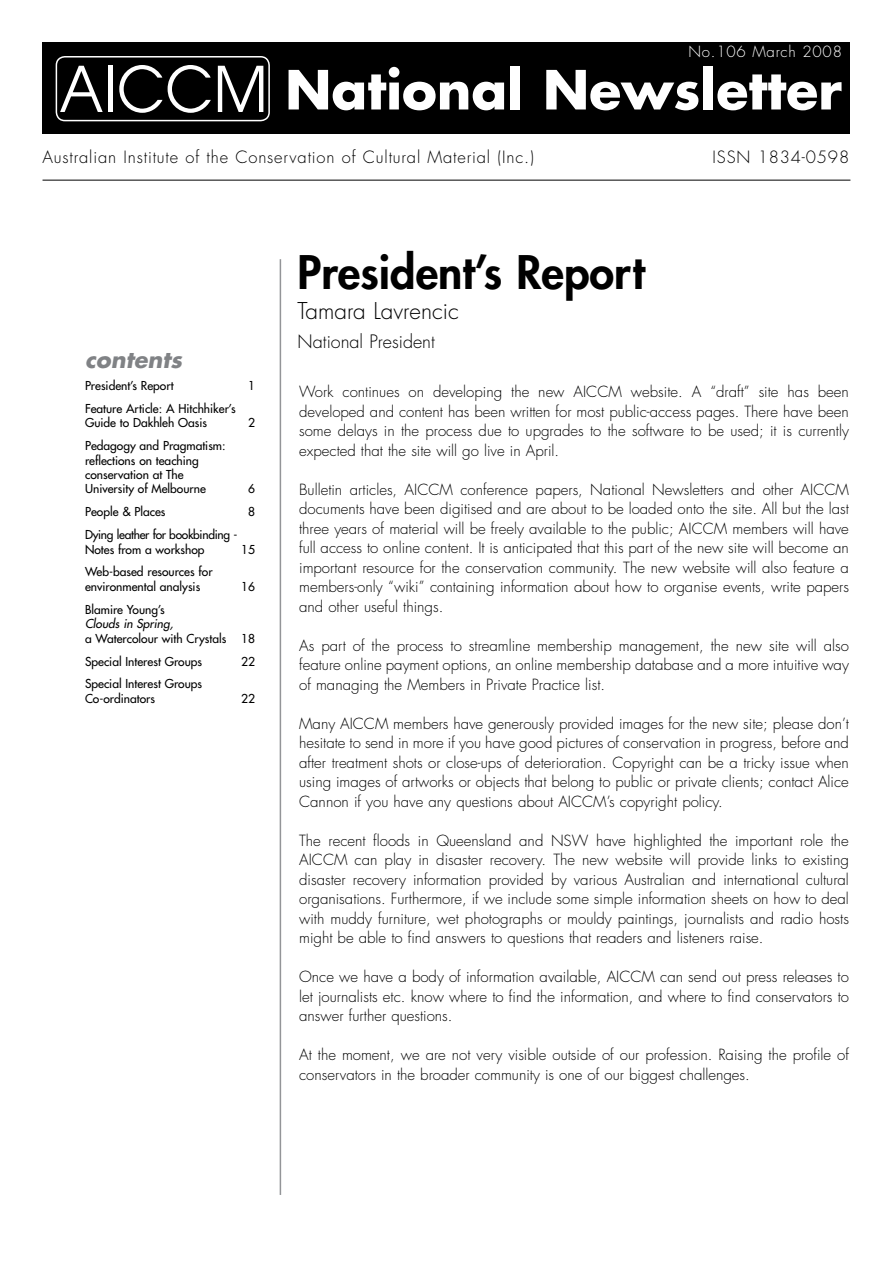
<style>
.page{position:relative;width:893px;height:1263px;background:#fff}
.page>*{position:absolute;margin:0;border:0;box-sizing:border-box;transform-origin:0 0}
.t1{font:700 52.5px "Futura";color:#fff}
.t2{font:800 45px "Futura";color:#000}
.t3{font:300 22.5px "Futura";color:#000}
.t4{font:italic 700 22.5px "Futura";color:#808285}
.t5{font:300 18px "Futura";color:#000}
.t6{font:300 16.5px "Futura";letter-spacing:.05em;color:#000}
.t7{font:300 15px/19.5px "Futura";color:#000;text-align:justify}
.t8{font:300 15px "Futura";letter-spacing:.05em;color:#fff}
.t9{font:12px/14.4px "Futura";color:#000}
.t10{font:12px/14.4px "Futura";letter-spacing:-.025em;color:#000}
.t11{font:italic 12px "Futura";color:#000}
</style>
<div class="page">
<div style="left:43px;top:43px;width:807px;height:91px;background:#000"></div>
<hr style="left:43px;top:180px;width:807px;height:1px;background:#000">
<hr style="left:280px;top:259px;width:1px;height:936px;background:#939598">
<div style="left:56px;top:56px;width:214px;height:65px;border:2px solid #fff;border-radius:9px"></div>
<svg style="left:59px;top:62px;width:210px;height:54px"></svg>
<p class="t8" style="left:689px;top:42px;width:155px">No.106 March 2008</p>
<h1 class="t1" style="left:285px;top:53px;width:558px">National Newsletter</h1>
<p class="t6" style="left:43px;top:146px;width:493px">Australian Institute of the Conservation of Cultural Material (Inc.)</p>
<p class="t6" style="left:713px;top:146px;width:138px">ISSN 1834-0598</p>
<h3 class="t4" style="left:85px;top:344px;width:98px">contents</h3>
<p class="t9" style="left:85px;top:378px;width:90px">President’s Report</p>
<p class="t9" style="left:248px;top:378px;width:8px">1</p>
<p class="t9" style="left:85px;top:401px;width:152px">Feature Article: A Hitchhiker’s<br>Guide to Dakhleh Oasis</p>
<p class="t9" style="left:248px;top:415px;width:8px">2</p>
<p class="t9" style="left:85px;top:438px;width:142px">Pedagogy and Pragmatism: reflections on teaching conservation at The<br>University of Melbourne</p>
<p class="t9" style="left:248px;top:482px;width:8px">6</p>
<p class="t9" style="left:85px;top:504px;width:82px">People &amp; Places</p>
<p class="t9" style="left:248px;top:504px;width:8px">8</p>
<p class="t10" style="left:85px;top:527px;width:154px">Dying leather for bookbinding -<br>Notes from a workshop</p>
<p class="t9" style="left:241px;top:542px;width:15px">15</p>
<p class="t9" style="left:85px;top:565px;width:129px">Web-based resources for environmental analysis</p>
<p class="t9" style="left:241px;top:579px;width:15px">16</p>
<p class="t9" style="left:85px;top:602px;width:81px">Blamire Young’s</p>
<p class="t11" style="left:85px;top:616px;width:90px">Clouds in Spring,</p>
<p class="t9" style="left:85px;top:627px;width:172px;line-height:23px">a Watercolour with Crystals 18<br>Special Interest Groups</p>
<p class="t9" style="left:241px;top:654px;width:15px">22</p>
<p class="t9" style="left:85px;top:677px;width:119px">Special Interest Groups<br>Co-ordinators</p>
<p class="t9" style="left:241px;top:691px;width:15px">22</p>
<h2 class="t2" style="left:298px;top:243px;width:349px">President’s Report</h2>
<h3 class="t3" style="left:298px;top:296px;width:163px">Tamara Lavrencic</h3>
<p class="t5" style="left:298px;top:330px;width:139px">National President</p>
<p class="t7" style="left:299px;top:382px;width:551px">Work continues on developing the new AICCM website. A “draft” site has been developed and content has been written for most public-access pages. There have been some delays in the process due to upgrades to the software to be used; it is currently expected that the site will go live in April.</p>
<p class="t7" style="left:299px;top:480px;width:551px">Bulletin articles, AICCM conference papers, National Newsletters and other AICCM documents have been digitised and are about to be loaded onto the site. All but the last three years of material will be freely available to the public; AICCM members will have full access to online content. It is anticipated that this part of the new site will become an important resource for the conservation community. The new website will also feature a members-only “wiki” containing information about how to organise events, write papers and other useful things.</p>
<p class="t7" style="left:299px;top:636px;width:551px">As part of the process to streamline membership management, the new site will also feature online payment options, an online membership database and a more intuitive way of managing the Members in Private Practice list.</p>
<p class="t7" style="left:299px;top:714px;width:551px">Many AICCM members have generously provided images for the new site; please don’t hesitate to send in more if you have good pictures of conservation in progress, before and after treatment shots or close-ups of deterioration. Copyright can be a tricky issue when using images of artworks or objects that belong to public or private clients; contact Alice Cannon if you have any questions about AICCM’s copyright policy.</p>
<p class="t7" style="left:299px;top:831px;width:551px">The recent floods in Queensland and NSW have highlighted the important role the AICCM can play in disaster recovery. The new website will provide links to existing disaster recovery information provided by various Australian and international cultural organisations. Furthermore, if we include some simple information sheets on how to deal with muddy furniture, wet photographs or mouldy paintings, journalists and radio hosts might be able to find answers to questions that readers and listeners raise.</p>
<p class="t7" style="left:299px;top:967px;width:551px">Once we have a body of information available, AICCM can send out press releases to let journalists etc. know where to find the information, and where to find conservators to answer further questions.</p>
<p class="t7" style="left:299px;top:1045px;width:551px">At the moment, we are not very visible outside of our profession. Raising the profile of conservators in the broader community is one of our biggest challenges.</p>
</div>
